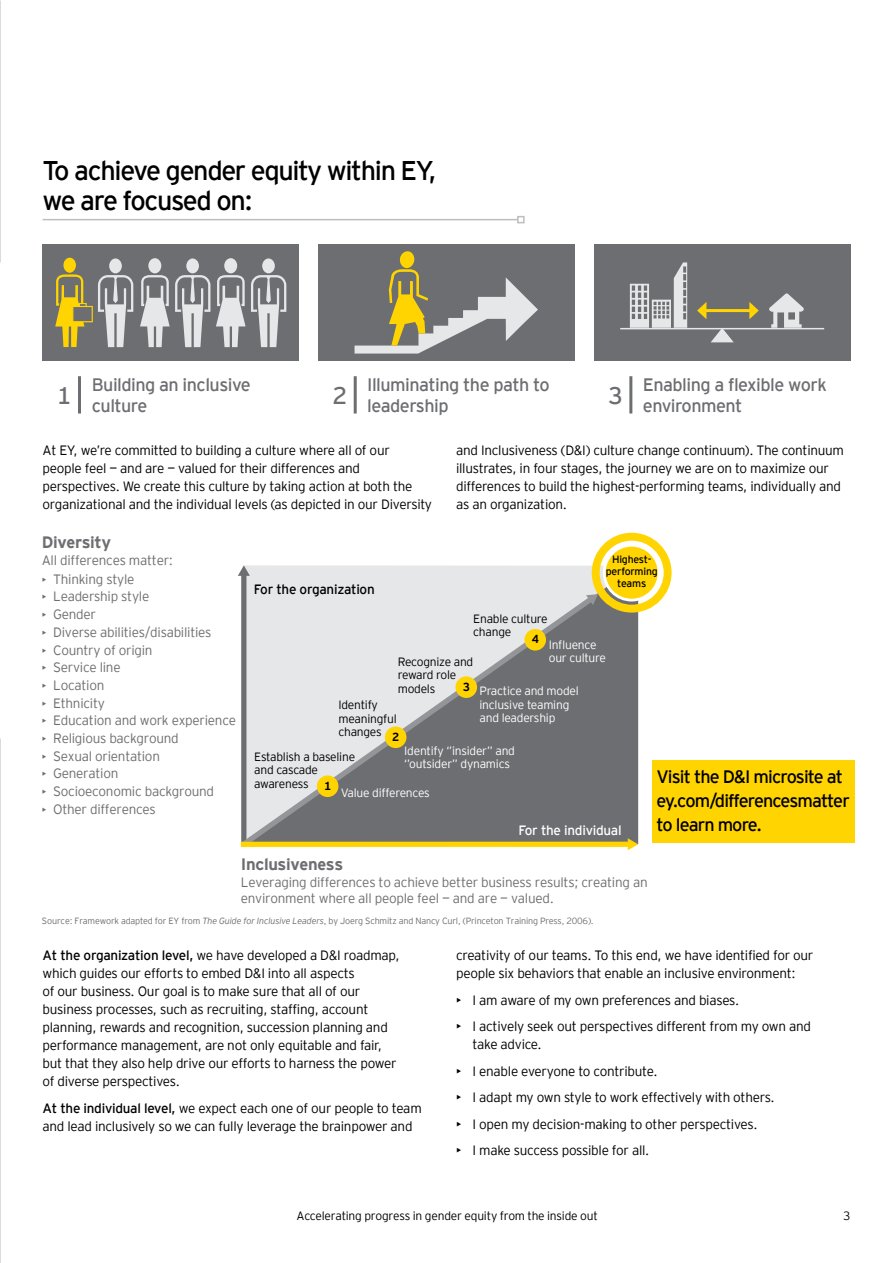
<style>
.page{position:relative;width:893px;height:1263px;background:#fff}
.page>*{position:absolute;margin:0;border:0;box-sizing:border-box;transform-origin:0 0}
.t1{font:27px/30px "EY Interstate";letter-spacing:-.05em;color:#000}
.t2{font:18px/21px "EY Interstate";letter-spacing:-.03em;color:#6d6e71}
.t3{font:18px/24px "EY Interstate";letter-spacing:-.05em;color:#000}
.t4{font:700 16.5px "EY Interstate";letter-spacing:-.02em;color:#6d6e71}
.t5{font:300 13.5px/18px "EY Interstate";letter-spacing:-.02em;color:#000}
.t6{font:300 13.5px/16.2px "EY Interstate";letter-spacing:-.02em;color:#6d6e71}
.t7{font:13.5px "EY Interstate";letter-spacing:-.02em;color:#000}
.t8{font:13.5px "EY Interstate";letter-spacing:-.02em;color:#fff}
.t9{font:300 12px/13.4px "EY Interstate";letter-spacing:-.02em;color:#000}
.t10{font:300 12px/13.4px "EY Interstate";letter-spacing:-.02em;color:#fff}
.t11{font:700 11.7px "EY Interstate";color:#000}
.t12{font:10.5px/12px "EY Interstate";letter-spacing:-.02em;color:#000;text-align:center}
.t13{font:300 9px "EY Interstate";letter-spacing:-.02em;color:#6d6e71}
.s1{font-size:12px}
.s2{font-style:italic}
.s3{font-weight:400}
</style>
<div class="page">
<hr style="left:43px;top:219px;width:475px;height:1px;background:#bcbec0">
<div style="left:517px;top:216px;width:8px;height:7px;border:2px solid #bcbec0"></div>
<div style="left:318px;top:244px;width:257px;height:117px;background:#6d6e71"></div>
<svg style="left:355px;top:251px;width:183px;height:103px"></svg>
<div style="left:43px;top:244px;width:256px;height:117px;background:#6d6e71"></div>
<div style="left:109px;top:258px;width:13px;height:15px;background:#e6e7e8;border-radius:50%"></div>
<svg style="left:98px;top:275px;width:35px;height:72px"></svg>
<div style="left:186px;top:258px;width:13px;height:15px;background:#e6e7e8;border-radius:50%"></div>
<div style="left:262px;top:258px;width:13px;height:15px;background:#e6e7e8;border-radius:50%"></div>
<div style="left:148px;top:258px;width:13px;height:15px;background:#e6e7e8;border-radius:50%"></div>
<svg style="left:140px;top:275px;width:70px;height:72px"></svg>
<div style="left:224px;top:258px;width:13px;height:15px;background:#e6e7e8;border-radius:50%"></div>
<svg style="left:216px;top:275px;width:70px;height:72px"></svg>
<svg style="left:55px;top:258px;width:29px;height:89px"></svg>
<svg style="left:79px;top:303px;width:8px;height:3px"></svg>
<div style="left:72px;top:306px;width:21px;height:16px;background:#6d6e71;border:1px solid #ffd400"></div>
<div style="left:594px;top:244px;width:256px;height:117px;background:#6d6e71"></div>
<svg style="left:630px;top:262px;width:57px;height:66px"></svg>
<svg style="left:711px;top:329px;width:23px;height:13px"></svg>
<hr style="left:620px;top:328px;width:204px;height:1px;background:#e6e7e8">
<svg style="left:769px;top:293px;width:35px;height:35px"></svg>
<hr style="left:704px;top:309px;width:48px;height:3px;background:#ffd400">
<svg style="left:697px;top:302px;width:9px;height:17px"></svg>
<svg style="left:749px;top:302px;width:10px;height:17px"></svg>
<svg style="left:246px;top:565px;width:392px;height:277px;background:#a9aaac"></svg>
<div style="left:241px;top:574px;width:5px;height:271px;background:#6d6e71"></div>
<svg style="left:238px;top:565px;width:12px;height:11px"></svg>
<svg style="left:240px;top:592px;width:358px;height:255px;background:#a9aaac"></svg>
<svg style="left:586px;top:533px;width:86px;height:80px"></svg>
<div style="left:317px;top:775px;width:21px;height:22px;background:#ffd400;border-radius:50%"></div>
<div style="left:385px;top:726px;width:21px;height:22px;background:#ffd400;border-radius:50%"></div>
<div style="left:455px;top:676px;width:22px;height:22px;background:#ffd400;border-radius:50%"></div>
<div style="left:524px;top:629px;width:22px;height:21px;background:#ffd400;border-radius:50%"></div>
<div style="left:241px;top:842px;width:388px;height:5px;background:#ffd400"></div>
<svg style="left:628px;top:838px;width:10px;height:12px"></svg>
<div style="left:652px;top:760px;width:203px;height:83px;background:#ffd400"></div>
<hr style="left:354px;top:376px;width:3px;height:37px;background:#6d6e71">
<hr style="left:629px;top:376px;width:3px;height:37px;background:#6d6e71">
<hr style="left:78px;top:376px;width:3px;height:37px;background:#6d6e71">
<h1 class="t1" style="left:43px;top:153px;width:396px">To achieve gender equity within EY, we are focused on:</h1>
<h2 class="t2" style="left:57px;top:373px;width:196px;text-indent:35px">Building an inclusive<br><sup>1</sup> culture</h2>
<h2 class="t2" style="left:332px;top:373px;width:219px;text-indent:35px">Illuminating the path to<br><sup>2</sup> leadership</h2>
<h2 class="t2" style="left:608px;top:373px;width:220px;text-indent:35px">Enabling a flexible work<br><sup>3</sup> environment</h2>
<p class="t5" style="left:43px;top:440px;width:391px">At EY, we’re committed to building a culture where all of our people feel — and are — valued for their differences and perspectives. We create this culture by taking action at both the organizational and the individual levels (as depicted in our Diversity</p>
<p class="t5" style="left:456px;top:440px;width:389px">and Inclusiveness (D&amp;I) culture change continuum). The continuum illustrates, in four stages, the journey we are on to maximize our differences to build the highest-performing teams, individually and as an organization.</p>
<p class="t4" style="left:42px;top:531px;width:71px">Diversity</p>
<p class="t6" style="left:42px;top:551px;width:133px">All differences matter:</p>
<p class="t6" style="left:42px;top:570px;width:94px"><span class="s1">•</span> Thinking style</p>
<p class="t6" style="left:42px;top:588px;width:109px"><span class="s1">•</span> Leadership style</p>
<p class="t6" style="left:42px;top:605px;width:56px"><span class="s1">•</span> Gender</p>
<p class="t6" style="left:42px;top:623px;width:171px"><span class="s1">•</span> Diverse abilities/disabilities</p>
<p class="t6" style="left:42px;top:641px;width:112px"><span class="s1">•</span> Country of origin</p>
<p class="t6" style="left:42px;top:659px;width:80px"><span class="s1">•</span> Service line</p>
<p class="t6" style="left:42px;top:676px;width:64px"><span class="s1">•</span> Location</p>
<p class="t6" style="left:42px;top:694px;width:65px"><span class="s1">•</span> Ethnicity</p>
<p class="t6" style="left:42px;top:712px;width:196px"><span class="s1">•</span> Education and work experience</p>
<p class="t6" style="left:42px;top:729px;width:139px"><span class="s1">•</span> Religious background</p>
<p class="t6" style="left:42px;top:747px;width:120px"><span class="s1">•</span> Sexual orientation</p>
<p class="t6" style="left:42px;top:765px;width:78px"><span class="s1">•</span> Generation</p>
<p class="t6" style="left:42px;top:782px;width:174px"><span class="s1">•</span> Socioeconomic background</p>
<p class="t6" style="left:42px;top:800px;width:116px"><span class="s1">•</span> Other differences</p>
<p class="t7" style="left:254px;top:579px;width:122px">For the organization</p>
<p class="t12" style="left:606px;top:553px;width:54px">Highest&shy;performing teams</p>
<p class="t9" style="left:473px;top:611px;width:76px">Enable culture change</p>
<p class="t11" style="left:532px;top:631px;width:9px">4</p>
<p class="t10" style="left:549px;top:637px;width:59px">Influence our culture</p>
<p class="t9" style="left:398px;top:654px;width:77px">Recognize and reward role models</p>
<p class="t11" style="left:463px;top:678px;width:9px">3</p>
<p class="t10" style="left:480px;top:684px;width:101px">Practice and model inclusive teaming and leadership</p>
<p class="t9" style="left:338px;top:698px;width:60px">Identify meaningful changes</p>
<p class="t11" style="left:392px;top:728px;width:9px">2</p>
<p class="t10" style="left:404px;top:743px;width:112px">Identify ‘’insider’’ and ‘’outsider’’ dynamics</p>
<p class="t9" style="left:254px;top:749px;width:102px">Establish a baseline and cascade awareness</p>
<p class="t11" style="left:324px;top:777px;width:9px">1</p>
<p class="t10" style="left:341px;top:785px;width:91px">Value differences</p>
<p class="t8" style="left:519px;top:821px;width:105px">For the individual</p>
<h2 class="t3" style="left:657px;top:764px;width:195px">Visit the D&amp;I microsite at ey.com/differencesmatter to learn more.</h2>
<p class="t4" style="left:241px;top:853px;width:104px">Inclusiveness</p>
<p class="t6" style="left:241px;top:873px;width:408px">Leveraging differences to achieve better business results; creating an environment where all people feel — and are — valued.</p>
<p class="t13" style="left:42px;top:915px;width:553px">Source: Framework adapted for EY from <span class="s2">The Guide for Inclusive Leaders</span>, by Joerg Schmitz and Nancy Curl, (Princeton Training Press, 2006).</p>
<p class="t5" style="left:43px;top:946px;width:359px"><span class="s3">At the organization level,</span> we have developed a D&amp;I roadmap, which guides our efforts to embed D&amp;I into all aspects<br>of our business. Our goal is to make sure that all of our business processes, such as recruiting, staffing, account planning, rewards and recognition, succession planning and performance management, are not only equitable and fair, but that they also help drive our efforts to harness the power of diverse perspectives.</p>
<p class="t5" style="left:43px;top:1098px;width:381px"><span class="s3">At the individual level,</span> we expect each one of our people to team and lead inclusively so we can fully leverage the brainpower and</p>
<p class="t5" style="left:456px;top:946px;width:359px">creativity of our teams. To this end, we have identified for our people six behaviors that enable an inclusive environment:</p>
<p class="t5" style="left:456px;top:990px;width:285px">• I am aware of my own preferences and biases.</p>
<p class="t5" style="left:473px;top:1017px;width:340px;text-indent:-16px">• I actively seek out perspectives different from my own and take advice.</p>
<p class="t5" style="left:456px;top:1061px;width:203px">• I enable everyone to contribute.</p>
<p class="t5" style="left:456px;top:1088px;width:320px">• I adapt my own style to work effectively with others.</p>
<p class="t5" style="left:456px;top:1114px;width:303px">• I open my decision-making to other perspectives.</p>
<p class="t5" style="left:456px;top:1141px;width:195px">• I make success possible for all.</p>
<p class="t9" style="left:297px;top:1208px;width:303px">Accelerating progress in gender equity from the inside out</p>
<p class="t9" style="left:843px;top:1208px;width:9px">3</p>
</div>
